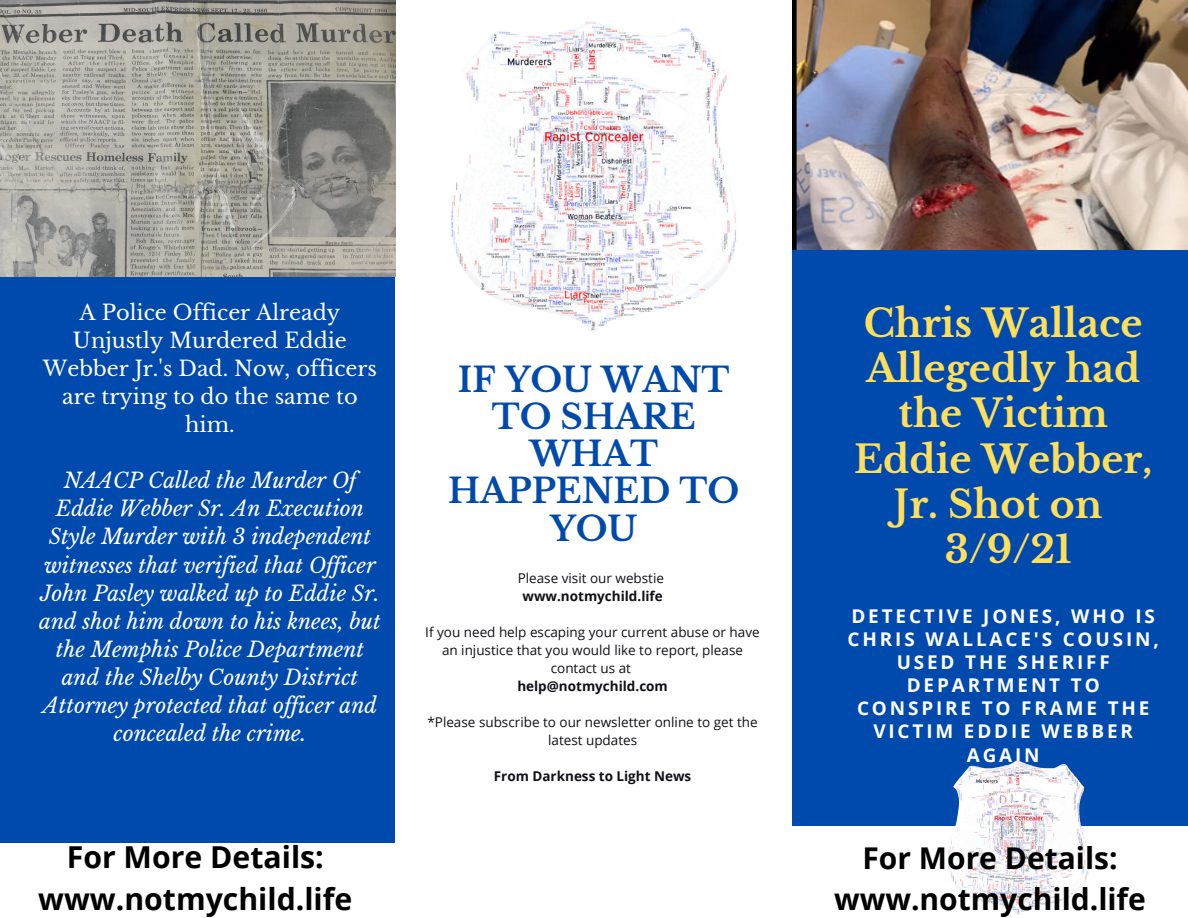
<style>
.page{position:relative;width:1188px;height:918px;background:#fff}
.page>*{position:absolute;margin:0;border:0;box-sizing:border-box;transform-origin:0 0}
.t1{font:700 37.95px/45.3px "Libre Baskerville";color:#ffde59;text-align:center}
.t2{font:700 33.75px/37.2px "Libre Baskerville";color:#004aad;text-align:center}
.t3{font:700 30.15px/42px "Open Sans";color:#000;text-align:center}
.t4{font:700 30px/41.7px "Open Sans";color:#000;text-align:center}
.t5{font:italic 21px/28px "Libre Baskerville";color:#fff;text-align:center}
.t6{font:21px/28px "Libre Baskerville";color:#fff;text-align:center}
.t7{font:700 18.9px/23.1px "Open Sans";letter-spacing:.15em;color:#fff;text-align:center}
.t8{font:13.5px/18px "Open Sans";color:#111017;text-align:center}
.t9{font:700 13.5px "Open Sans";color:#111017}
</style>
<div class="page">
<img style="left:792px;top:0;width:396px;height:250px">
<div style="left:787px;top:250px;width:401px;height:576px;background:#004aad"></div>
<div style="left:0;top:239px;width:423px;height:604px;background:#004aad"></div>
<div style="left:395px;top:0;width:396px;height:918px;background:#fff"></div>
<img style="left:948px;top:760px;width:141px;height:154px">
<img style="left:0;top:0;width:396px;height:277px">
<img style="left:451px;top:21px;width:286px;height:311px">
<p class="t6" style="left:43px;top:298px;width:336px">A Police Officer Already<br>Unjustly Murdered Eddie<br>Webber Jr.'s Dad. Now, officers are trying to do the same to him.</p>
<p class="t5" style="left:39px;top:467px;width:343px">NAACP Called the Murder Of<br>Eddie Webber Sr. An Execution<br>Style Murder with 3 independent witnesses that verified that Of icer<br>John Pasley walked up to Eddie Sr. and shot him down to his knees, but the Memphis Police Department and the Shelby County District<br>Attorney protected that of icer and concealed the crime.</p>
<p class="t3" style="left:38px;top:835px;width:316px">For More Details: www.notmychild.life</p>
<p class="t2" style="left:448px;top:362px;width:293px">IF YOU WANT<br>TO SHARE<br>WHAT<br>HAPPENED TO<br>YOU</p>
<p class="t8" style="left:518px;top:569px;width:148px">Please visit our webstie</p>
<p class="t9" style="left:522px;top:587px;width:142px">www.notmychild.life</p>
<p class="t8" style="left:425px;top:623px;width:336px">If you need help escaping your current abuse or have an injustice that you would like to report, please contact us at</p>
<p class="t9" style="left:517px;top:677px;width:152px">help@notmychild.com</p>
<p class="t8" style="left:427px;top:713px;width:332px">*Please subscribe to our newsletter online to get the latest updates</p>
<p class="t9" style="left:494px;top:767px;width:199px">From Darkness to Light News</p>
<p class="t1" style="left:854px;top:301px;width:300px">Chris Wallace<br>Allegedly had the Victim<br>Eddie Webber,<br>Jr. Shot on<br>3/9/21</p>
<p class="t7" style="left:848px;top:604px;width:313px">DETECTIVE JONES, WHO IS<br>CHRIS WALLACE'S COUSIN,<br>USED THE SHERIFF<br>DEPARTMENT TO<br>CONSPIRE TO FRAME THE<br>VICTIM EDDIE WEBBER<br>AGAIN</p>
<p class="t4" style="left:834px;top:836px;width:313px">For More Details: www.notmychild.life</p>
</div>
